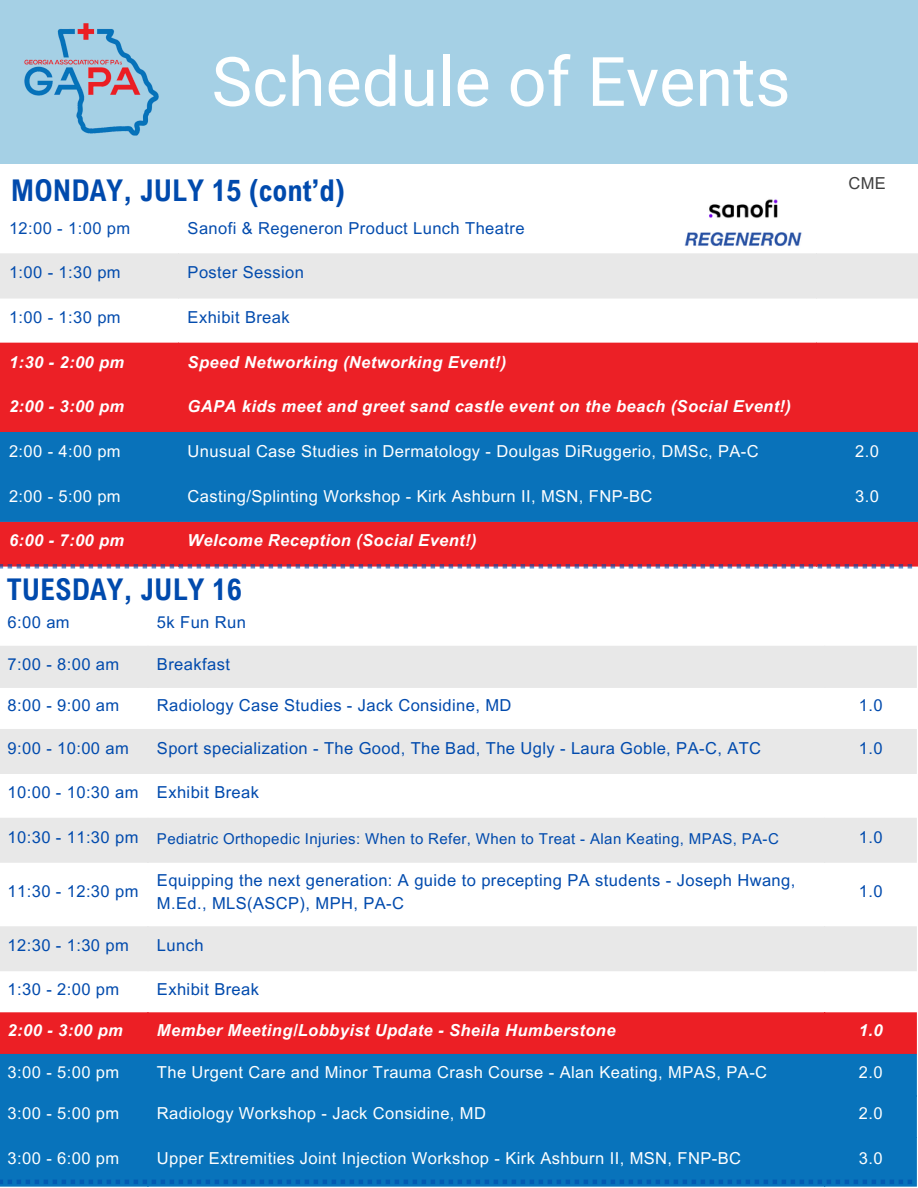
<style>
.page{position:relative;width:918px;height:1188px;background:#fff}
.page>*{position:absolute;margin:0;border:0;box-sizing:border-box;transform-origin:0 0}
.t1{font:68.25px "Heebo";color:#feffff}
.t2{font:700 30px "Arial Nova Cond";color:#004aad}
.t3{font:16.5px/22.5px "Arial MT Pro";letter-spacing:.025em;color:#004aad}
.t4{font:italic 700 16.5px "Arial MT Pro";letter-spacing:.025em;color:#fff}
.t5{font:16.5px "Arial MT Pro";letter-spacing:.025em;color:#feffff}
.t6{font:16.5px "Arial MT Pro";letter-spacing:.025em;color:#fff}
.t7{font:16.5px "Arial MT Pro";color:#3d3d3d}
.t8{font:15px "Arial MT Pro";letter-spacing:.025em;color:#004aad}
</style>
<div class="page">
<div style="left:0;top:0;width:918px;height:164px;background:#a5d0e5"></div>
<img style="left:24px;top:23px;width:135px;height:113px">
<div style="left:0;top:253px;width:918px;height:46px;background:#e8e8e8"></div>
<div style="left:0;top:343px;width:918px;height:224px;background:#ec2026"></div>
<div style="left:0;top:432px;width:918px;height:90px;background:#0972ba"></div>
<svg style="left:0;top:564px;width:912px;height:5px"></svg>
<svg style="left:0;top:646px;width:917px;height:325px;fill:#e8e8e8"></svg>
<div style="left:0;top:1012px;width:917px;height:42px;background:#ec1f25"></div>
<div style="left:0;top:1054px;width:917px;height:133px;background:#0873bb"></div>
<svg style="left:0;top:1180px;width:912px;height:4px"></svg>
<img style="left:685px;top:199px;width:117px;height:47px">
<h1 class="t1" style="left:212px;top:34px;width:581px">Schedule of Events</h1>
<p class="t2" style="left:11px;top:172px;width:336px">MONDAY, JULY 15 (cont’d)</p>
<p class="t7" style="left:848px;top:177px;width:39px">CME</p>
<p class="t3" style="left:9px;top:219px;width:123px">12:00 - 1:00 pm</p>
<p class="t3" style="left:188px;top:219px;width:338px">Sanofi &amp; Regeneron Product Lunch Theatre</p>
<p class="t3" style="left:9px;top:263px;width:113px">1:00 - 1:30 pm</p>
<p class="t3" style="left:188px;top:263px;width:118px">Poster Session</p>
<p class="t3" style="left:9px;top:308px;width:113px">1:00 - 1:30 pm</p>
<p class="t3" style="left:188px;top:308px;width:104px">Exhibit Break</p>
<p class="t4" style="left:9px;top:356px;width:117px">1:30 - 2:00 pm</p>
<p class="t4" style="left:188px;top:356px;width:320px">Speed Networking (Networking Event!)</p>
<p class="t4" style="left:9px;top:400px;width:117px">2:00 - 3:00 pm</p>
<p class="t4" style="left:188px;top:400px;width:605px">GAPA kids meet and greet sand castle event on the beach (Social Event!)</p>
<p class="t6" style="left:9px;top:445px;width:113px">2:00 - 4:00 pm</p>
<p class="t6" style="left:188px;top:445px;width:572px">Unusual Case Studies in Dermatology - Doulgas DiRuggerio, DMSc, PA-C</p>
<p class="t6" style="left:855px;top:445px;width:25px">2.0</p>
<p class="t6" style="left:9px;top:490px;width:113px">2:00 - 5:00 pm</p>
<p class="t6" style="left:188px;top:490px;width:466px">Casting/Splinting Workshop - Kirk Ashburn II, MSN, FNP-BC</p>
<p class="t6" style="left:855px;top:490px;width:25px">3.0</p>
<p class="t4" style="left:9px;top:534px;width:117px">6:00 - 7:00 pm</p>
<p class="t4" style="left:188px;top:534px;width:290px">Welcome Reception (Social Event!)</p>
<p class="t2" style="left:7px;top:571px;width:237px">TUESDAY, JULY 16</p>
<p class="t3" style="left:8px;top:613px;width:64px">6:00 am</p>
<p class="t3" style="left:157px;top:613px;width:90px">5k Fun Run</p>
<p class="t3" style="left:8px;top:655px;width:113px">7:00 - 8:00 am</p>
<p class="t3" style="left:157px;top:655px;width:74px">Breakfast</p>
<p class="t3" style="left:8px;top:696px;width:113px">8:00 - 9:00 am</p>
<p class="t3" style="left:157px;top:696px;width:356px">Radiology Case Studies - Jack Considine, MD</p>
<p class="t3" style="left:859px;top:696px;width:25px">1.0</p>
<p class="t3" style="left:8px;top:739px;width:123px">9:00 - 10:00 am</p>
<p class="t3" style="left:157px;top:739px;width:606px">Sport specialization - The Good, The Bad, The Ugly - Laura Goble, PA-C, ATC</p>
<p class="t3" style="left:859px;top:739px;width:25px">1.0</p>
<p class="t3" style="left:8px;top:783px;width:132px">10:00 - 10:30 am</p>
<p class="t3" style="left:157px;top:783px;width:104px">Exhibit Break</p>
<p class="t3" style="left:8px;top:828px;width:132px">10:30 - 11:30 pm</p>
<p class="t8" style="left:157px;top:833px;width:623px">Pediatric Orthopedic Injuries: When to Refer, When to Treat - Alan Keating, MPAS, PA-C</p>
<p class="t3" style="left:859px;top:828px;width:25px">1.0</p>
<p class="t3" style="left:8px;top:882px;width:132px">11:30 - 12:30 pm</p>
<p class="t3" style="left:157px;top:871px;width:640px">Equipping the next generation: A guide to precepting PA students - Joseph Hwang,<br>M.Ed., MLS(ASCP), MPH, PA-C</p>
<p class="t3" style="left:859px;top:882px;width:25px">1.0</p>
<p class="t3" style="left:8px;top:936px;width:123px">12:30 - 1:30 pm</p>
<p class="t3" style="left:157px;top:936px;width:48px">Lunch</p>
<p class="t3" style="left:8px;top:980px;width:113px">1:30 - 2:00 pm</p>
<h2 class="t3" style="left:157px;top:980px;width:104px">Exhibit Break</h2>
<p class="t4" style="left:8px;top:1024px;width:117px">2:00 - 3:00 pm</p>
<p class="t4" style="left:157px;top:1024px;width:460px">Member Meeting/Lobbyist Update - Sheila Humberstone</p>
<p class="t4" style="left:859px;top:1024px;width:25px">1.0</p>
<p class="t5" style="left:8px;top:1066px;width:113px">3:00 - 5:00 pm</p>
<p class="t5" style="left:157px;top:1066px;width:612px">The Urgent Care and Minor Trauma Crash Course - Alan Keating, MPAS, PA-C</p>
<p class="t5" style="left:859px;top:1066px;width:25px">2.0</p>
<p class="t5" style="left:8px;top:1107px;width:113px">3:00 - 5:00 pm</p>
<p class="t5" style="left:157px;top:1107px;width:331px">Radiology Workshop - Jack Considine, MD</p>
<p class="t5" style="left:859px;top:1107px;width:25px">2.0</p>
<p class="t5" style="left:8px;top:1152px;width:113px">3:00 - 6:00 pm</p>
<p class="t5" style="left:157px;top:1152px;width:586px">Upper Extremities Joint Injection Workshop - Kirk Ashburn II, MSN, FNP-BC</p>
<p class="t5" style="left:859px;top:1152px;width:25px">3.0</p>
</div>
